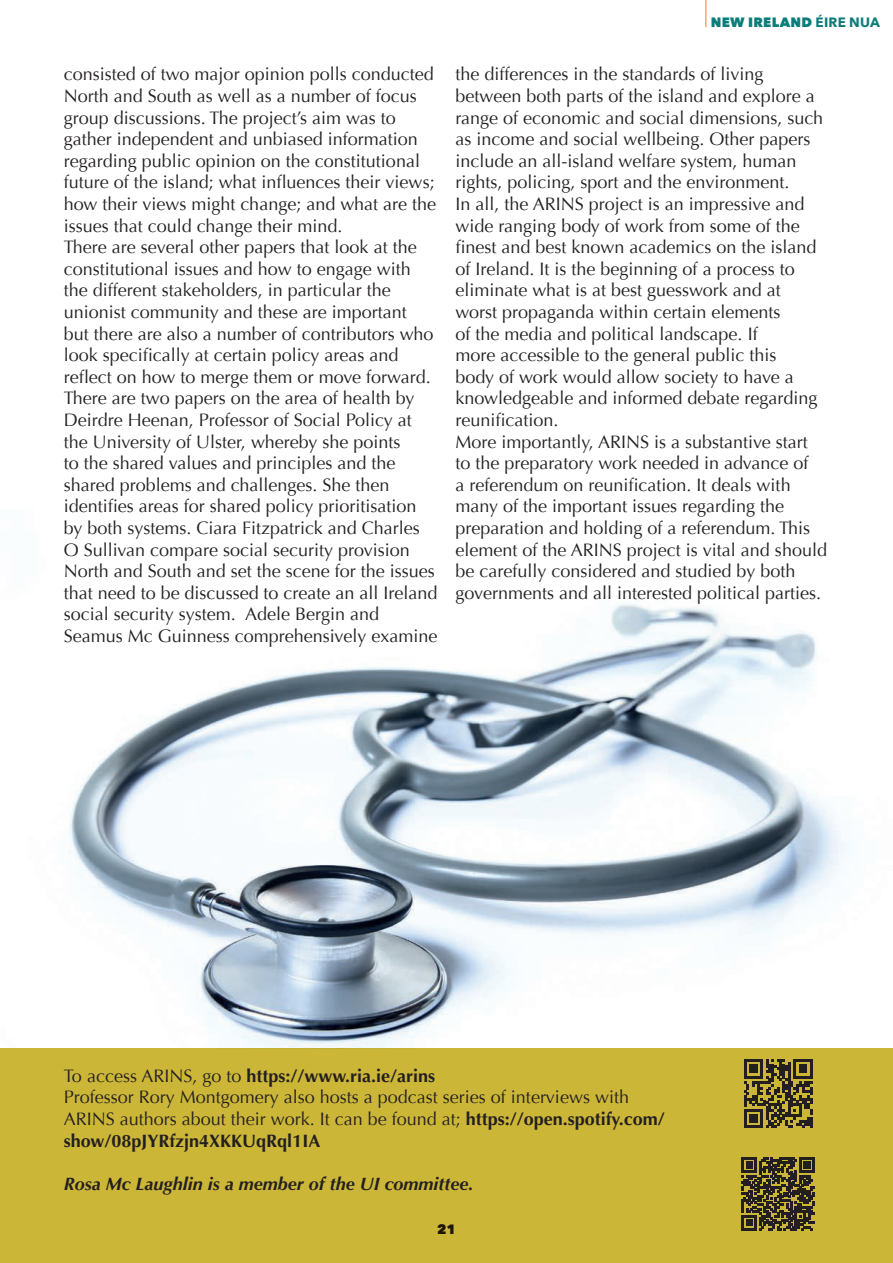
<style>
.page{position:relative;width:893px;height:1263px;background:#fff}
.page>*{position:absolute;margin:0;border:0;box-sizing:border-box;transform-origin:0 0}
.t1{font:18px/21.6px "Optima";color:#231f20}
.t2{font:italic 700 18px "Optima";color:#231f20}
.t3{font:800 13.5px "Avenir Next";letter-spacing:.02em;color:#0b7d79}
.t4{font:800 13.5px "Avenir Next";color:#231f20}
.s1{font-weight:700}
</style>
<div class="page">
<svg style="left:705px;top:0;width:1px;height:27px"></svg>
<img style="left:69px;top:604px;width:783px;height:444px">
<div style="left:0;top:1048px;width:893px;height:215px;background:#ccb638"></div>
<svg style="left:741px;top:1157px;width:74px;height:73px"></svg>
<svg style="left:744px;top:1059px;width:69px;height:69px"></svg>
<p class="t3" style="left:711px;top:14px;width:171px">NEW IRELAND <span class="s1">ÉIRE NUA</span></p>
<p class="t1" style="left:64px;top:64px;width:375px">consisted of two major opinion polls conducted North and South as well as a number of focus group discussions. The project’s aim was to gather independent and unbiased information regarding public opinion on the constitutional future of the island; what influences their views; how their views might change; and what are the issues that could change their mind.<br>There are several other papers that look at the constitutional issues and how to engage with the different stakeholders, in particular the unionist community and these are important<br>but there are also a number of contributors who look specifically at certain policy areas and reflect on how to merge them or move forward.<br>There are two papers on the area of health by Deirdre Heenan, Professor of Social Policy at the University of Ulster, whereby she points<br>to the shared values and principles and the shared problems and challenges. She then identifies areas for shared policy prioritisation by both systems. Ciara Fitzpatrick and Charles O Sullivan compare social security provision North and South and set the scene for the issues that need to be discussed to create an all Ireland social security system. Adele Bergin and Seamus Mc Guinness comprehensively examine</p>
<p class="t1" style="left:455px;top:64px;width:373px">the differences in the standards of living between both parts of the island and explore a range of economic and social dimensions, such as income and social wellbeing. Other papers include an all-island welfare system, human rights, policing, sport and the environment.<br>In all, the ARINS project is an impressive and wide ranging body of work from some of the finest and best known academics on the island of Ireland. It is the beginning of a process to eliminate what is at best guesswork and at worst propaganda within certain elements<br>of the media and political landscape. If<br>more accessible to the general public this<br>body of work would allow society to have a knowledgeable and informed debate regarding reunification.<br>More importantly, ARINS is a substantive start to the preparatory work needed in advance of<br>a referendum on reunification. It deals with many of the important issues regarding the preparation and holding of a referendum. This element of the ARINS project is vital and should be carefully considered and studied by both governments and all interested political parties.</p>
<p class="t1" style="left:64px;top:1065px;width:603px">To access ARINS, go to <span class="s1">https://www.ria.ie/arins<br></span>Professor Rory Montgomery also hosts a podcast series of interviews with ARINS authors about their work. It can be found at; <span class="s1">https://open.spotify.com/ show/08pJYRfzjn4XKKUqRql1IA</span></p>
<p class="t2" style="left:64px;top:1173px;width:411px">Rosa Mc Laughlin is a member of the UI committee.</p>
<p class="t4" style="left:437px;top:1221px;width:20px">21</p>
</div>
